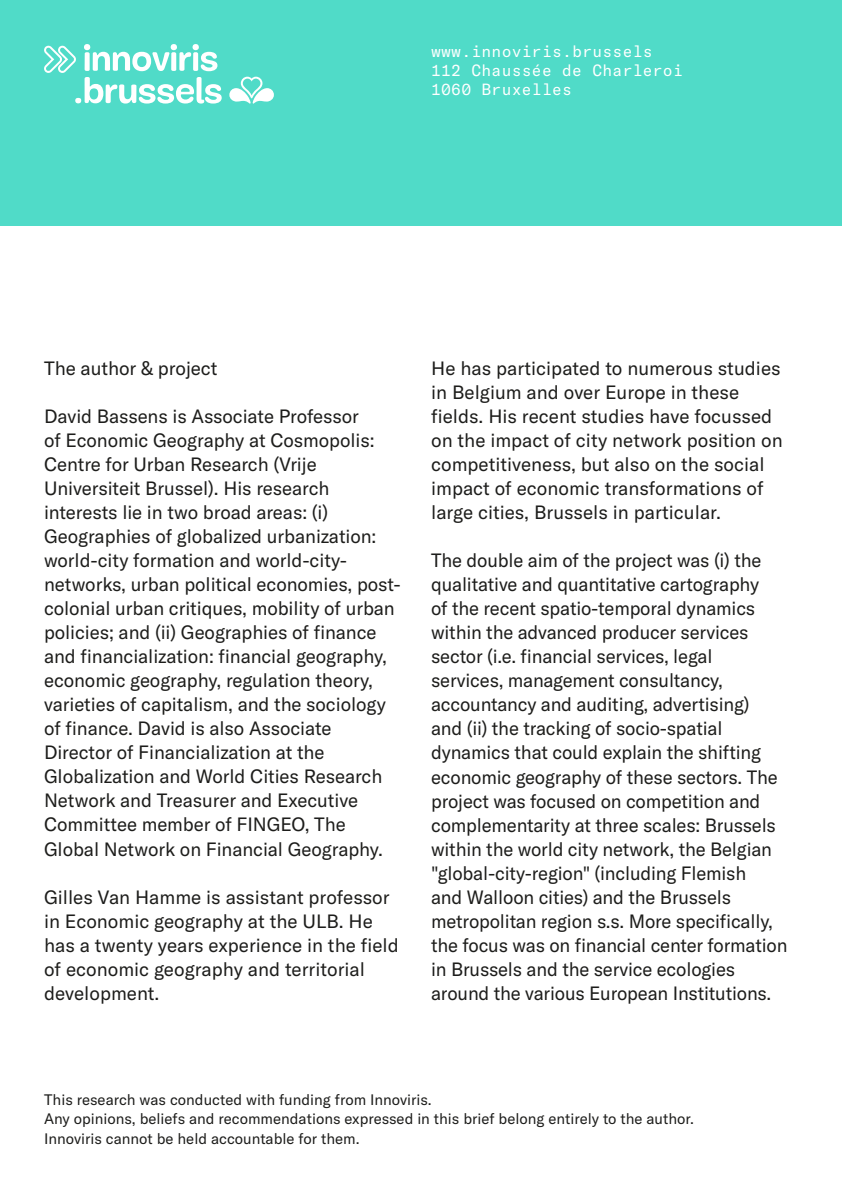
<style>
.page{position:relative;width:842px;height:1191px;background:#50dbc8}
.page>*{position:absolute;margin:0;border:0;box-sizing:border-box;transform-origin:0 0}
.t1{font:19px/24px "GT America";letter-spacing:-.005em;color:#1d1d1b}
.t2{font:16px/19.2px "GT America Mono";letter-spacing:.01em;color:#fff}
.t3{font:15px/19.2px "GT America";color:#1d1d1b}
</style>
<div class="page">
<div style="left:0;top:227px;width:842px;height:964px;background:#fff"></div>
<svg style="left:229px;top:77px;width:45px;height:27px"></svg>
<svg style="left:44px;top:44px;width:178px;height:60px"></svg>
<p class="t2" style="left:431px;top:42px;width:253px">www.innoviris.brussels<br>112 Chaussée de Charleroi<br>1060 Bruxelles</p>
<p class="t1" style="left:44px;top:357px;width:175px">The author &amp; project</p>
<p class="t1" style="left:44px;top:405px;width:358px">David Bassens is Associate Professor<br>of Economic Geography at Cosmopolis:<br>Centre for Urban Research (Vrije Universiteit Brussel). His research interests lie in two broad areas: (i)<br>Geographies of globalized urbanization: world-city formation and world-city&shy;networks, urban political economies, post&shy;colonial urban critiques, mobility of urban policies; and (ii) Geographies of finance and financialization: financial geography, economic geography, regulation theory, varieties of capitalism, and the sociology of finance. David is also Associate Director of Financialization at the Globalization and World Cities Research Network and Treasurer and Executive Committee member of FINGEO, The Global Network on Financial Geography.</p>
<p class="t1" style="left:44px;top:885px;width:356px">Gilles Van Hamme is assistant professor in Economic geography at the ULB. He has a twenty years experience in the field of economic geography and territorial development.</p>
<p class="t1" style="left:431px;top:357px;width:353px">He has participated to numerous studies in Belgium and over Europe in these fields. His recent studies have focussed on the impact of city network position on competitiveness, but also on the social impact of economic transformations of large cities, Brussels in particular.</p>
<p class="t1" style="left:431px;top:549px;width:358px">The double aim of the project was (i) the qualitative and quantitative cartography<br>of the recent spatio-temporal dynamics within the advanced producer services sector (i.e. financial services, legal services, management consultancy, accountancy and auditing, advertising)<br>and (ii) the tracking of socio-spatial dynamics that could explain the shifting economic geography of these sectors. The project was focused on competition and complementarity at three scales: Brussels within the world city network, the Belgian "global-city-region" (including Flemish<br>and Walloon cities) and the Brussels metropolitan region s.s. More specifically, the focus was on financial center formation in Brussels and the service ecologies around the various European Institutions.</p>
<p class="t3" style="left:44px;top:1090px;width:651px">This research was conducted with funding from Innoviris.<br>Any opinions, beliefs and recommendations expressed in this brief belong entirely to the author.<br>Innoviris cannot be held accountable for them.</p>
</div>
